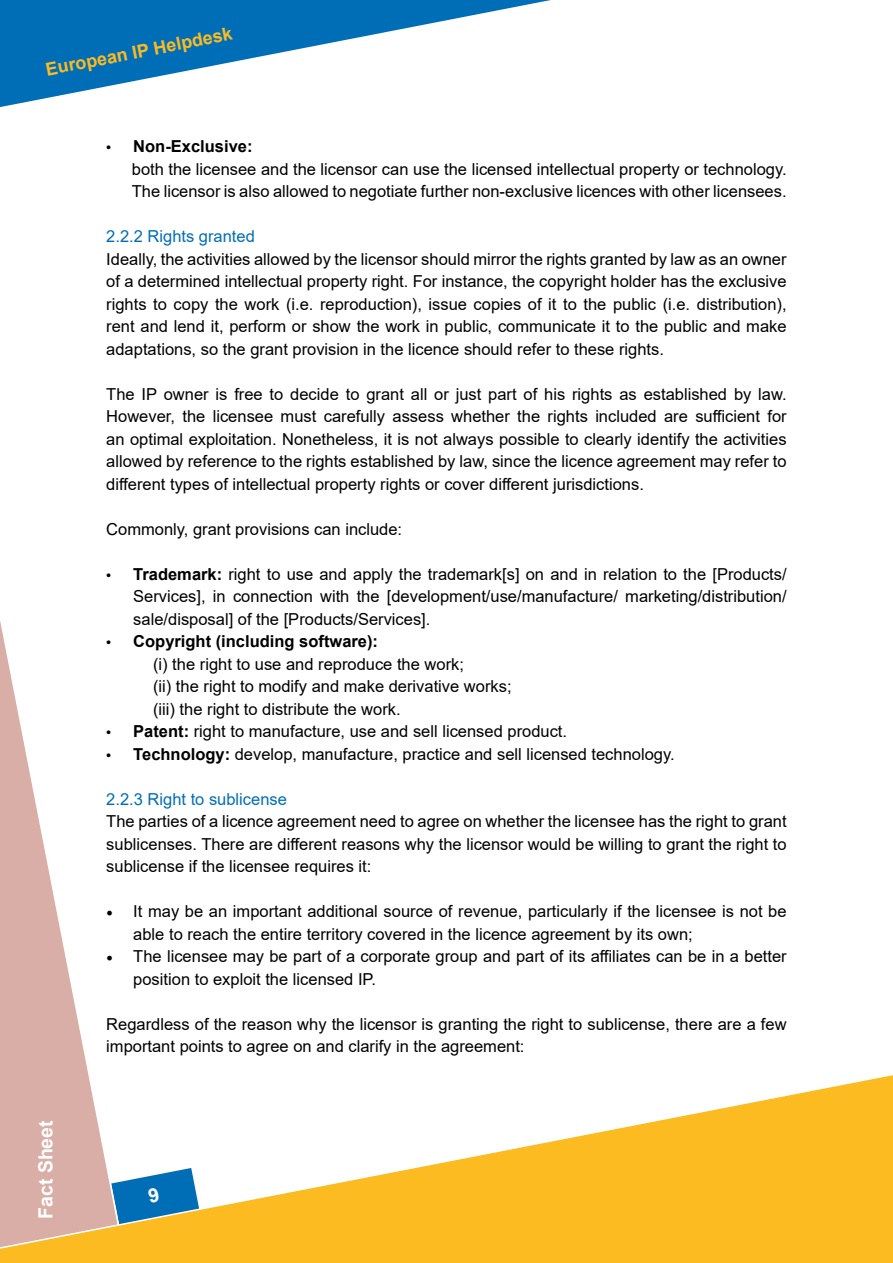
<style>
.page{position:relative;width:893px;height:1263px;background:#fff}
.page>*{position:absolute;margin:0;border:0;box-sizing:border-box;transform-origin:0 0}
.t1{font:700 19.5px "Arial";color:#fff}
.t2{font:700 18px "Arial";color:#fbbb21}
.t3{font:16.5px/22.5px "Arial";color:#000}
.t4{font:16.5px "Arial";color:#006eb7}
.s1{font-family:"Myriad Pro";font-size:18px}
.s2{font-weight:700}
.s3{font-family:"Minion Pro";font-size:18px}
</style>
<div class="page">
<svg style="left:0;top:621px;width:87px;height:444px"></svg>
<svg style="left:0;top:1065px;width:893px;height:198px"></svg>
<svg style="left:0;top:0;width:551px;height:107px"></svg>
<svg style="left:111px;top:1168px;width:88px;height:58px"></svg>
<p class="t2" style="left:44px;top:57px;width:191px;rotate:-11deg">European IP Helpdesk</p>
<p class="t1" style="left:32px;top:1219px;width:100px;rotate:-90deg">Fact Sheet</p>
<p class="t3" style="left:132px;top:135px;width:656px;text-indent:-26px"><span class="s1">•</span> <span class="s2">Non-Exclusive:<br></span>both the licensee and the licensor can use the licensed intellectual property or technology.<br>The licensor is also allowed to negotiate further non-exclusive licences with other licensees.</p>
<p class="t4" style="left:106px;top:225px;width:150px">2.2.2 Rights granted</p>
<p class="t3" style="left:106px;top:248px;width:682px;text-align:justify">Ideally, the activities allowed by the licensor should mirror the rights granted by law as an owner of a determined intellectual property right. For instance, the copyright holder has the exclusive rights to copy the work (i.e. reproduction), issue copies of it to the public (i.e. distribution), rent and lend it, perform or show the work in public, communicate it to the public and make adaptations, so the grant provision in the licence should refer to these rights.</p>
<p class="t3" style="left:106px;top:383px;width:682px;text-align:justify">The IP owner is free to decide to grant all or just part of his rights as established by law.<br>However, the licensee must carefully assess whether the rights included are sufficient for an optimal exploitation. Nonetheless, it is not always possible to clearly identify the activities allowed by reference to the rights established by law, since the licence agreement may refer to different types of intellectual property rights or cover different jurisdictions.</p>
<p class="t3" style="left:106px;top:518px;width:297px">Commonly, grant provisions can include:</p>
<p class="t3" style="left:133px;top:563px;width:655px;text-align:justify;text-indent:-27px"><span class="s1">•</span> <span class="s2">Trademark:</span> right to use and apply the trademark[s] on and in relation to the [Products/ Services], in connection with the [development/use/manufacture/ marketing/distribution/ sale/disposal] of the [Products/Services].</p>
<p class="t3" style="left:153px;top:630px;width:360px;text-indent:-47px"><span class="s1">•</span> <span class="s2">Copyright (including software):<br></span>(i) the right to use and reproduce the work;<br>(ii) the right to modify and make derivative works; (iii) the right to distribute the work.</p>
<p class="t3" style="left:106px;top:720px;width:462px"><span class="s1">•</span> <span class="s2">Patent:</span> right to manufacture, use and sell licensed product.</p>
<p class="t3" style="left:106px;top:743px;width:570px"><span class="s1">•</span> <span class="s2">Technology:</span> develop, manufacture, practice and sell licensed technology.</p>
<p class="t4" style="left:106px;top:788px;width:182px">2.2.3 Right to sublicense</p>
<p class="t3" style="left:106px;top:810px;width:682px;text-align:justify">The parties of a licence agreement need to agree on whether the licensee has the right to grant sublicenses. There are different reasons why the licensor would be willing to grant the right to sublicense if the licensee requires it:</p>
<p class="t3" style="left:133px;top:900px;width:655px;text-indent:-27px"><span class="s3">•</span> It may be an important additional source of revenue, particularly if the licensee is not be able to reach the entire territory covered in the licence agreement by its own;</p>
<p class="t3" style="left:133px;top:945px;width:655px;text-indent:-27px"><span class="s3">•</span> The licensee may be part of a corporate group and part of its affiliates can be in a better position to exploit the licensed IP.</p>
<p class="t3" style="left:106px;top:1013px;width:682px">Regardless of the reason why the licensor is granting the right to sublicense, there are a few important points to agree on and clarify in the agreement:</p>
</div>
